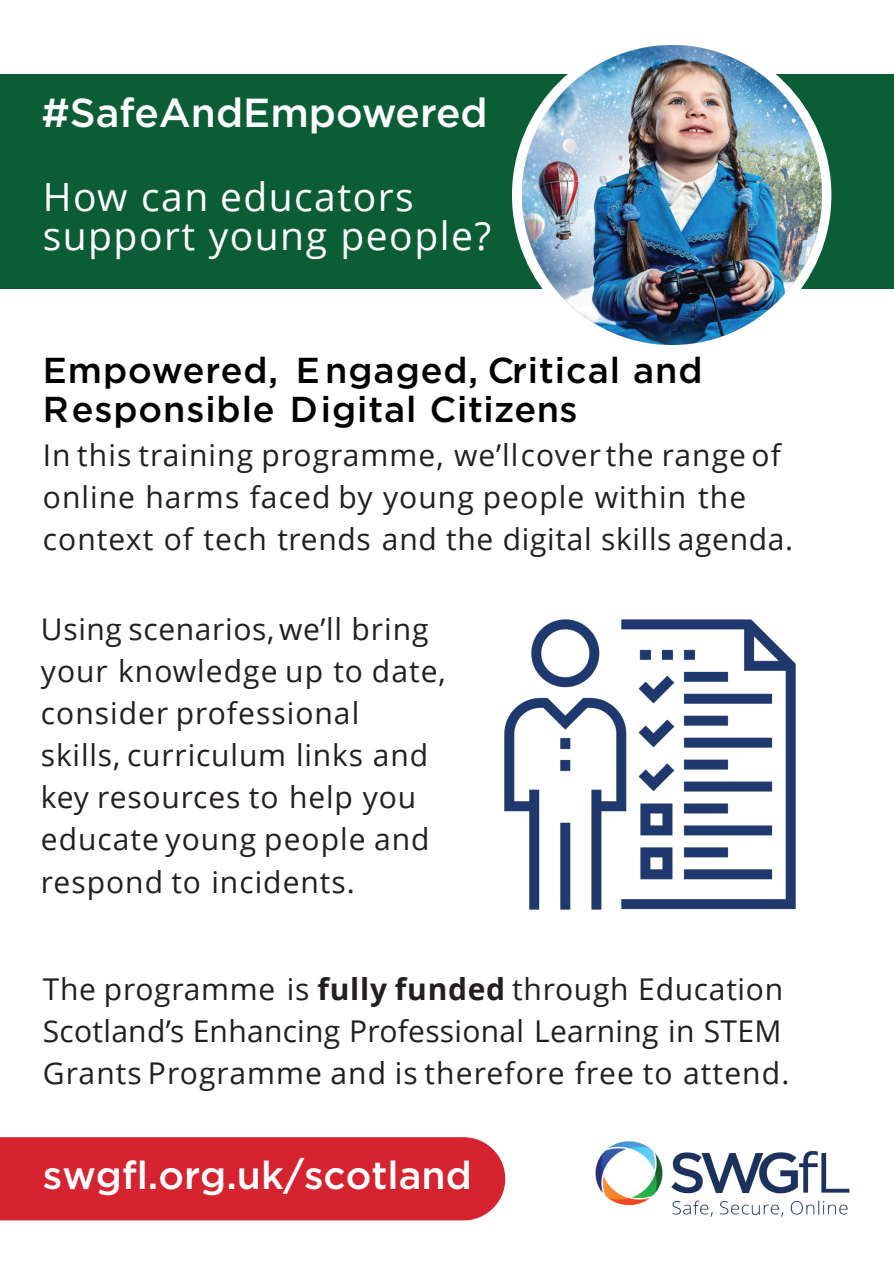
<style>
.page{position:relative;width:894px;height:1263px;background:#fff}
.page>*{position:absolute;margin:0;border:0;box-sizing:border-box;transform-origin:0 0}
.t1{font:500 40.5px "Gotham";color:#fff}
.t2{font:39px/39px "Open Sans";letter-spacing:.035em;color:#fff}
.t3{font:500 39px "Gotham";color:#fff}
.t4{font:500 36px/39px "Gotham";letter-spacing:.025em;color:#000}
.t5{font:30px/42px "Open Sans";letter-spacing:.035em;color:#231f20}
.s1{font-weight:700}
</style>
<div class="page">
<div style="left:0;top:74px;width:893px;height:214px;background:#0b5d36"></div>
<div style="left:512px;top:36px;width:319px;height:319px;background:#fff;border:14px solid #fff;border-radius:50%"></div>
<img style="left:522px;top:46px;width:299px;height:299px">
<img style="left:595px;top:1141px;width:255px;height:76px">
<div style="left:0;top:1137px;width:505px;height:83px;background:#d62330"></div>
<img style="left:505px;top:619px;width:290px;height:290px">
<h1 class="t1" style="left:42px;top:95px;width:447px">#SafeAndEmpowered</h1>
<h2 class="t2" style="left:43px;top:181px;width:450px">How can educators support young people?</h2>
<p class="t4" style="left:43px;top:353px;width:661px">Empowered, Engaged, Critical and<br>Responsible Digital Citizens</p>
<p class="t5" style="left:43px;top:437px;width:752px">In this training programme, we’llcover the range of online harms faced by young people within the context of tech trends and the digital skills agenda.</p>
<p class="t5" style="left:41px;top:612px;width:406px">Using scenarios,we’ll bring your knowledge up to date, consider professional skills, curriculum links and key resources to help you educate young people and respond to incidents.</p>
<p class="t5" style="left:43px;top:971px;width:748px">The programme is <span class="s1">fully funded</span> through Education<br>Scotland’s Enhancing Professional Learning in STEM<br>Grants Programme and is therefore free to attend.</p>
<h2 class="t3" style="left:43px;top:1158px;width:430px">swgfl.org.uk/scotland</h2>
</div>
